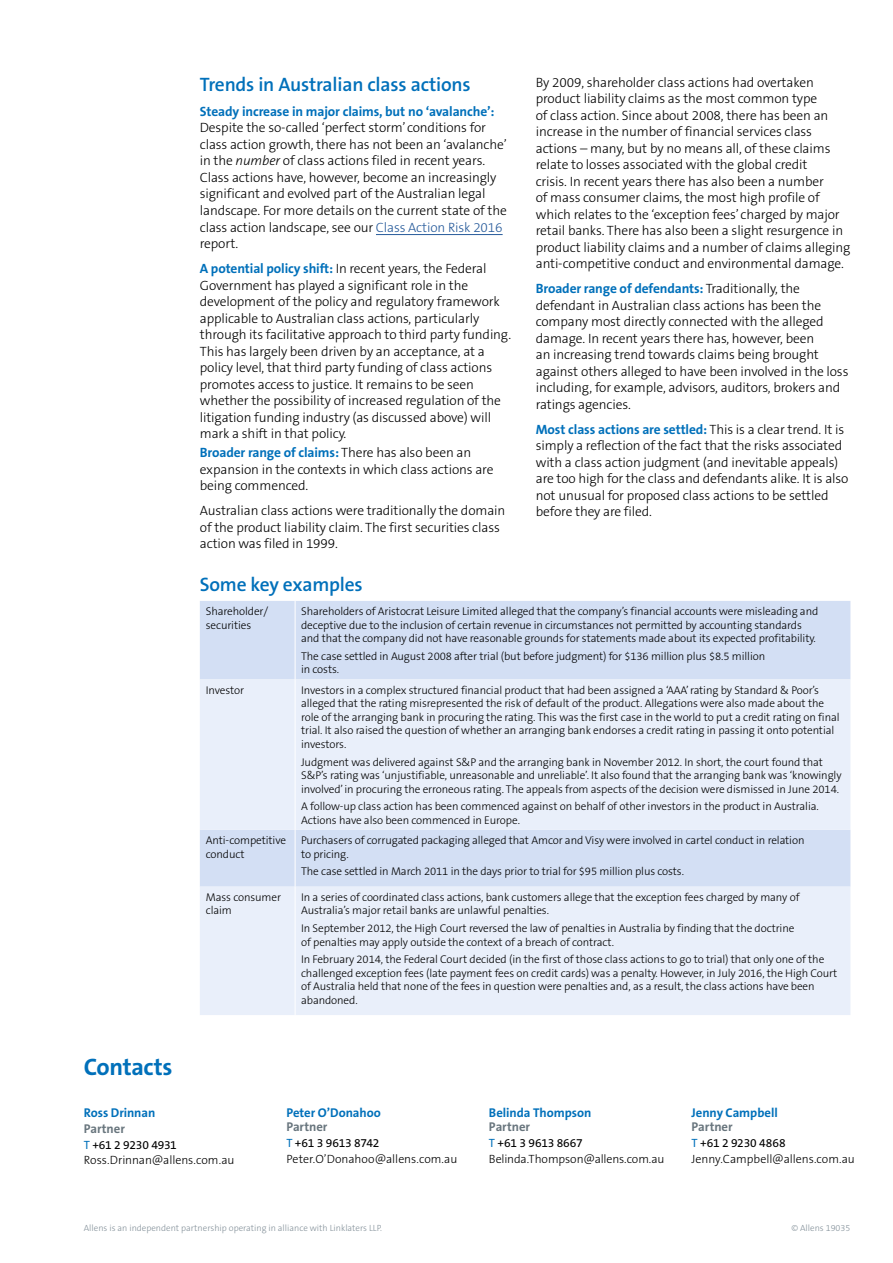
<style>
.page{position:relative;width:893px;height:1263px;background:#fff}
.page>*{position:absolute;margin:0;border:0;box-sizing:border-box;transform-origin:0 0}
.Heading_1{font:700 24px "The Sans B7";letter-spacing:-.015em;color:#0070ba}
.H1_BODY_main_heads{font:600 19.5px "The Sans B6";letter-spacing:-.01em;color:#0070ba}
.Body_text{font:300 13.5px/16.5px "The Sans B3";letter-spacing:-.01em;color:#000}
.name_text{font:700 12.75px "The Sans B7";letter-spacing:-.005em;color:#0070ba}
.t1{font:700 12.75px "The Sans B7";letter-spacing:-.005em;color:#68757d}
.email_address{font:300 12px "The Sans B3";letter-spacing:-.005em;color:#000}
.Phone{font:12px "The Sans B5 Plain";letter-spacing:-.02em;color:#000}
.Body_text-2{font:300 11.25px/13.5px "The Sans B3";letter-spacing:-.01em;color:#000}
.t2{font:300 9px "The Sans B3";color:#84919a}
.s1{font-family:"The Sans B7";font-weight:700;color:#0070ba}
.s2{font-style:italic}
.s3{color:#275b9b}
.s4{color:#0070ba}
</style>
<div class="page">
<hr style="left:376px;top:234px;width:127px;height:1px;background:#275b9b">
<div style="left:200px;top:601px;width:650px;height:78px;background:#d3dff4"></div>
<svg style="left:200px;top:679px;width:650px;height:336px;background:#e5ecf8"></svg>
<hr style="left:295px;top:601px;width:1px;height:78px;background:#fff">
<hr style="left:295px;top:679px;width:1px;height:151px;background:#fff">
<hr style="left:295px;top:830px;width:1px;height:57px;background:#fff">
<hr style="left:295px;top:887px;width:1px;height:128px;background:#fff">
<p class="H1_BODY_main_heads" style="left:200px;top:74px;width:272px">Trends in Australian class actions</p>
<p class="Body_text" style="left:200px;top:104px;width:308px"><span class="s1">Steady increase in major claims, but no ‘avalanche’:<br></span>Despite the so‑called ‘perfect storm’ conditions for class action growth, there has not been an ‘avalanche’ in the <span class="s2">number</span> of class actions filed in recent years.<br>Class actions have, however, become an increasingly significant and evolved part of the Australian legal landscape. For more details on the current state of the class action landscape, see our <span class="s3">Class Action Risk 2016 </span>report.</p>
<p class="Body_text" style="left:200px;top:261px;width:313px"><span class="s1">A potential policy shift:</span> In recent years, the Federal Government has played a significant role in the development of the policy and regulatory framework applicable to Australian class actions, particularly through its facilitative approach to third party funding.<br>This has largely been driven by an acceptance, at a policy level, that third party funding of class actions promotes access to justice. It remains to be seen whether the possibility of increased regulation of the litigation funding industry (as discussed above) will mark a shift in that policy.</p>
<p class="Body_text" style="left:200px;top:445px;width:295px"><span class="s1">Broader range of claims:</span> There has also been an expansion in the contexts in which class actions are being commenced.</p>
<p class="Body_text" style="left:200px;top:503px;width:307px">Australian class actions were traditionally the domain of the product liability claim. The first securities class action was filed in 1999.</p>
<p class="Body_text" style="left:536px;top:74px;width:316px">By 2009, shareholder class actions had overtaken product liability claims as the most common type<br>of class action. Since about 2008, there has been an increase in the number of financial services class actions – many, but by no means all, of these claims relate to losses associated with the global credit<br>crisis. In recent years there has also been a number<br>of mass consumer claims, the most high profile of which relates to the ‘exception fees’ charged by major retail banks. There has also been a slight resurgence in product liability claims and a number of claims alleging anti‑competitive conduct and environmental damage.</p>
<p class="Body_text" style="left:536px;top:281px;width:314px"><span class="s1">Broader range of defendants:</span> Traditionally, the defendant in Australian class actions has been the company most directly connected with the alleged damage. In recent years there has, however, been<br>an increasing trend towards claims being brought against others alleged to have been involved in the loss including, for example, advisors, auditors, brokers and ratings agencies.</p>
<p class="Body_text" style="left:536px;top:421px;width:314px"><span class="s1">Most class actions are settled:</span> This is a clear trend. It is simply a reflection of the fact that the risks associated with a class action judgment (and inevitable appeals) are too high for the class and defendants alike. It is also not unusual for proposed class actions to be settled before they are filed.</p>
<p class="H1_BODY_main_heads" style="left:200px;top:574px;width:164px">Some key examples</p>
<p class="Body_text-2" style="left:206px;top:605px;width:64px">Shareholder/ securities</p>
<p class="Body_text-2" style="left:301px;top:605px;width:519px">Shareholders of Aristocrat Leisure Limited alleged that the company’s financial accounts were misleading and deceptive due to the inclusion of certain revenue in circumstances not permitted by accounting standards and that the company did not have reasonable grounds for statements made about its expected profitability.</p>
<p class="Body_text-2" style="left:301px;top:650px;width:466px">The case settled in August 2008 after trial (but before judgment) for $136 million plus $8.5 million in costs.</p>
<p class="Body_text-2" style="left:206px;top:684px;width:40px">Investor</p>
<p class="Body_text-2" style="left:301px;top:684px;width:540px">Investors in a complex structured financial product that had been assigned a ‘AAA’ rating by Standard &amp; Poor’s alleged that the rating misrepresented the risk of default of the product. Allegations were also made about the role of the arranging bank in procuring the rating. This was the first case in the world to put a credit rating on final trial. It also raised the question of whether an arranging bank endorses a credit rating in passing it onto potential investors.</p>
<p class="Body_text-2" style="left:301px;top:755px;width:542px">Judgment was delivered against S&amp;P and the arranging bank in November 2012. In short, the court found that<br>S&amp;P’s rating was ‘unjustifiable, unreasonable and unreliable’. It also found that the arranging bank was ‘knowingly involved’ in procuring the erroneous rating. The appeals from aspects of the decision were dismissed in June 2014.</p>
<p class="Body_text-2" style="left:301px;top:800px;width:519px">A follow‑up class action has been commenced against on behalf of other investors in the product in Australia.<br>Actions have also been commenced in Europe.</p>
<p class="Body_text-2" style="left:206px;top:834px;width:82px">Anti‑competitive conduct</p>
<p class="Body_text-2" style="left:301px;top:834px;width:505px">Purchasers of corrugated packaging alleged that Amcor and Visy were involved in cartel conduct in relation to pricing.</p>
<p class="Body_text-2" style="left:301px;top:865px;width:384px">The case settled in March 2011 in the days prior to trial for $95 million plus costs.</p>
<p class="Body_text-2" style="left:206px;top:891px;width:77px">Mass consumer claim</p>
<p class="Body_text-2" style="left:301px;top:891px;width:500px">In a series of coordinated class actions, bank customers allege that the exception fees charged by many of<br>Australia’s major retail banks are unlawful penalties.</p>
<p class="Body_text-2" style="left:301px;top:922px;width:495px">In September 2012, the High Court reversed the law of penalties in Australia by finding that the doctrine of penalties may apply outside the context of a breach of contract.</p>
<p class="Body_text-2" style="left:301px;top:953px;width:538px">In February 2014, the Federal Court decided (in the first of those class actions to go to trial) that only one of the challenged exception fees (late payment fees on credit cards) was a penalty. However, in July 2016, the High Court of Australia held that none of the fees in question were penalties and, as a result, the class actions have been abandoned.</p>
<p class="Heading_1" style="left:84px;top:1053px;width:90px">Contacts</p>
<p class="name_text" style="left:84px;top:1106px;width:73px">Ross Drinnan</p>
<p class="t1" style="left:84px;top:1122px;width:43px">Partner</p>
<p class="Phone" style="left:84px;top:1138px;width:95px"><span class="s4">T</span> +61 2 9230 4931</p>
<p class="email_address" style="left:84px;top:1154px;width:152px">Ross.Drinnan@allens.com.au</p>
<p class="name_text" style="left:286px;top:1106px;width:96px">Peter O’Donahoo</p>
<p class="t1" style="left:286px;top:1120px;width:43px">Partner</p>
<p class="Phone" style="left:286px;top:1137px;width:94px"><span class="s4">T</span> +61 3 9613 8742</p>
<p class="email_address" style="left:286px;top:1152px;width:172px">Peter.O’Donahoo@allens.com.au</p>
<p class="name_text" style="left:489px;top:1106px;width:104px">Belinda Thompson</p>
<p class="t1" style="left:489px;top:1120px;width:43px">Partner</p>
<p class="Phone" style="left:489px;top:1137px;width:95px"><span class="s4">T</span> +61 3 9613 8667</p>
<p class="email_address" style="left:489px;top:1152px;width:177px">Belinda.Thompson@allens.com.au</p>
<p class="name_text" style="left:692px;top:1106px;width:88px">Jenny Campbell</p>
<p class="t1" style="left:692px;top:1120px;width:43px">Partner</p>
<p class="Phone" style="left:692px;top:1137px;width:96px"><span class="s4">T</span> +61 2 9230 4868</p>
<p class="email_address" style="left:692px;top:1152px;width:165px">Jenny.Campbell@allens.com.au</p>
<p class="t2" style="left:84px;top:1223px;width:300px">Allens is an independent partnership operating in alliance with Linklaters LLP.</p>
<p class="t2" style="left:791px;top:1223px;width:61px">© Allens 19035</p>
</div>
